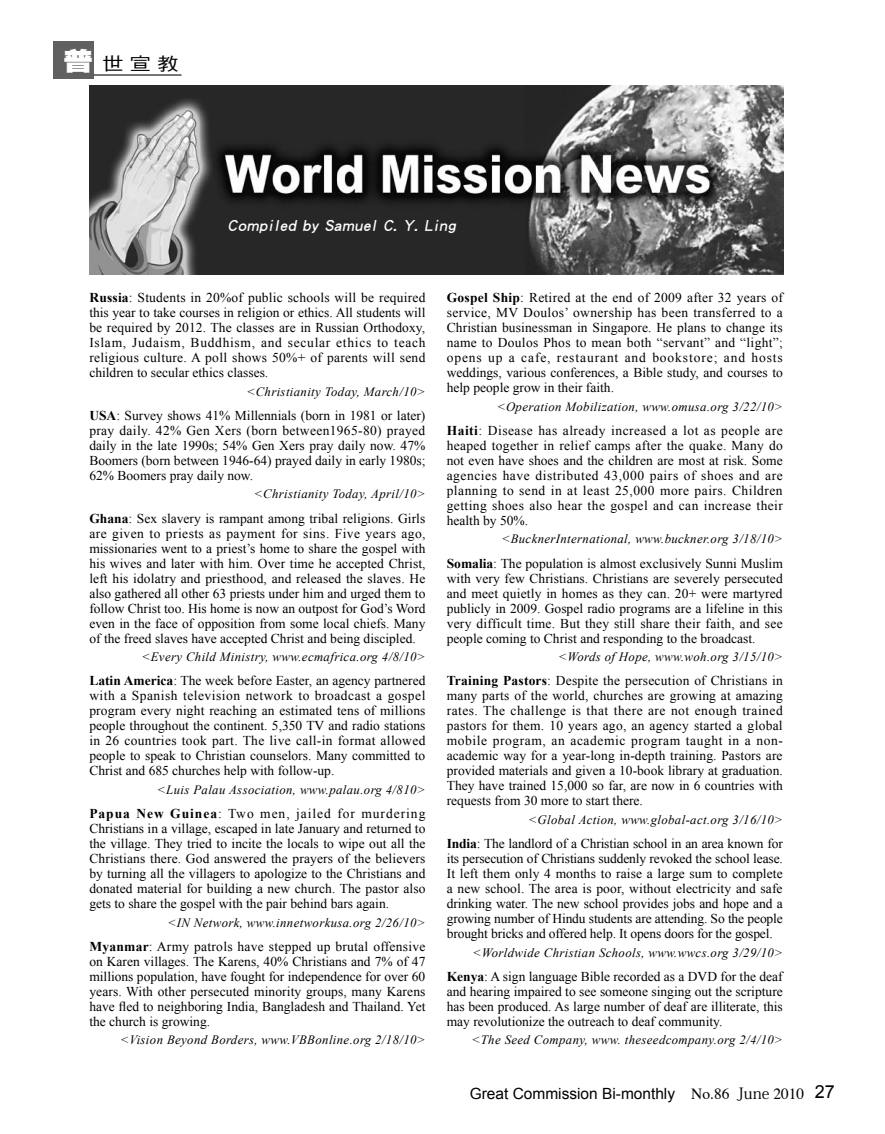
<style>
.page{position:relative;width:885px;height:1134px;background:#fff}
.page>*{position:absolute;margin:0;border:0;box-sizing:border-box;transform-origin:0 0}
.t1{font:17.85px "DF Hei Std W5";color:#000;scale:1.18 1}
.t2{font:italic 16.5px "DF Hei Std W7";color:#fff}
.t3{font:15.45px "Arial";color:#000}
.t4{font:13.5px/15px "Times New Roman";color:#000;text-align:justify}
.t5{font:italic 12.75px "Times New Roman";letter-spacing:.03em;color:#000}
.s1{font-family:"DF Hei Std W12";font-size:25.5px;color:#fff}
.s2{font-weight:700}
.s3{font-family:"Times"}
.s4{font-family:"Koz Min Std"}
.s5{font-size:18px}
</style>
<div class="page">
<img style="left:89px;top:85px;width:694px;height:190px">
<div style="left:53px;top:41px;width:41px;height:37px;background:#606060"></div>
<hr style="left:94px;top:74px;width:87px;height:2px;background:#000">
<h1 class="t1" style="left:63px;top:54px;width:99px"><span class="s1">普</span>世宣教</h1>
<p class="t2" style="left:227px;top:216px;width:232px">Compiled by Samuel C. Y. Ling</p>
<p class="t4" style="left:89px;top:290px;width:337px"><span class="s2">Russia</span>: Students in 20%of public schools will be required this year to take courses in religion or ethics. All students will be required by 2012. The classes are in Russian Orthodoxy, Islam, Judaism, Buddhism, and secular ethics to teach religious culture. A poll shows 50%+ of parents will send children to secular ethics classes.</p>
<p class="t5" style="left:247px;top:384px;width:180px">&lt;Christianity Today, March/10&gt;</p>
<p class="t4" style="left:89px;top:408px;width:337px"><span class="s2">USA</span>: Survey shows 41% Millennials (born in 1981 or later) pray daily. 42% Gen Xers (born between1965-80) prayed daily in the late 1990s; 54% Gen Xers pray daily now. 47% Boomers (born between 1946-64) prayed daily in early 1980s; 62% Boomers pray daily now.</p>
<p class="t5" style="left:254px;top:487px;width:173px">&lt;Christianity Today, April/10&gt;</p>
<p class="t4" style="left:89px;top:510px;width:337px"><span class="s2">Ghana</span>: Sex slavery is rampant among tribal religions. Girls are given to priests as payment for sins. Five years ago, missionaries went to a priest’s home to share the gospel with his wives and later with him. Over time he accepted Christ, left his idolatry and priesthood, and released the slaves. He also gathered all other 63 priests under him and urged them to follow Christ too. His home is now an outpost for God’s Word even in the face of opposition from some local chiefs. Many of the freed slaves have accepted Christ and being discipled.</p>
<p class="t5" style="left:142px;top:650px;width:285px">&lt;Every Child Ministry, www.ecmafrica.org 4/8/10&gt;</p>
<p class="t4" style="left:89px;top:673px;width:337px"><span class="s2">Latin America</span>: The week before Easter, an agency partnered with a Spanish television network to broadcast a gospel program every night reaching an estimated tens of millions people throughout the continent. 5,350 TV and radio stations in 26 countries took part. The live call-in format allowed people to speak to Christian counselors. Many committed to Christ and 685 churches help with follow-up.</p>
<p class="t5" style="left:157px;top:782px;width:269px">&lt;Luis Palau Association, www.palau.org 4/810&gt;</p>
<p class="t4" style="left:89px;top:806px;width:337px"><span class="s2">Papua New Guinea</span>: Two men, jailed for murdering Christians in a village, escaped in late January and returned to the village. They tried to incite the locals to wipe out all the Christians there. God answered the prayers of the believers by turning all the villagers to apologize to the Christians and donated material for building a new church. The pastor also gets to share the gospel with the pair behind bars again.</p>
<p class="t5" style="left:168px;top:915px;width:259px">&lt;IN Network, www.innetworkusa.org 2/26/10&gt;</p>
<p class="t4" style="left:89px;top:939px;width:337px"><span class="s2">Myanmar</span>: Army patrols have stepped up brutal offensive on Karen villages. The Karens, 40% Christians and 7% of 47 millions population, have fought for independence for over 60 years. With other persecuted minority groups, many Karens have fled to neighboring India, Bangladesh and Thailand. Yet the church is growing.</p>
<p class="t5" style="left:120px;top:1033px;width:306px">&lt;Vision Beyond Borders, www.VBBonline.org 2/18/10&gt;</p>
<p class="t4" style="left:446px;top:290px;width:337px"><span class="s2">Gospel Ship</span>: Retired at the end of 2009 after 32 years of service, MV Doulos’ ownership has been transferred to a Christian businessman in Singapore. He plans to change its name to Doulos Phos to mean both “servant” and “light”; opens up a cafe, restaurant and bookstore; and hosts weddings, various conferences, a Bible study, and courses to help people grow in their faith.</p>
<p class="t5" style="left:497px;top:399px;width:287px">&lt;Operation Mobilization, www.omusa.org 3/22/10&gt;</p>
<p class="t4" style="left:446px;top:423px;width:337px"><span class="s2">Haiti</span>: Disease has already increased a lot as people are heaped together in relief camps after the quake. Many do not even have shoes and the children are most at risk. Some agencies have distributed 43,000 pairs of shoes and are planning to send in at least 25,000 more pairs. Children getting shoes also hear the gospel and can increase their health by 50%.</p>
<p class="t5" style="left:501px;top:532px;width:282px">&lt;BucknerInternational, www.buckner.org 3/18/10&gt;</p>
<p class="t4" style="left:446px;top:555px;width:337px"><span class="s2">Somalia</span>: The population is almost exclusively Sunni Muslim with very few Christians. Christians are severely persecuted and meet quietly in homes as they can. 20+ were martyred publicly in 2009. Gospel radio programs are a lifeline in this very difficult time. But they still share their faith, and see people coming to Christ and responding to the broadcast.</p>
<p class="t5" style="left:558px;top:650px;width:226px">&lt;Words of Hope, www.woh.org 3/15/10&gt;</p>
<p class="t4" style="left:446px;top:673px;width:337px"><span class="s2">Training Pastors</span>: Despite the persecution of Christians in many parts of the world, churches are growing at amazing rates. The challenge is that there are not enough trained pastors for them. 10 years ago, an agency started a global mobile program, an academic program taught in a non&shy;academic way for a year-long in-depth training. Pastors are provided materials and given a 10-book library at graduation.<br>They have trained 15,000 so far, are now in 6 countries with requests from 30 more to start there.</p>
<p class="t5" style="left:528px;top:812px;width:256px">&lt;Global Action, www.global-act.org 3/16/10&gt;</p>
<p class="t4" style="left:446px;top:836px;width:337px"><span class="s2">India</span>: The landlord of a Christian school in an area known for its persecution of Christians suddenly revoked the school lease.<br>It left them only 4 months to raise a large sum to complete a new school. The area is poor, without electricity and safe drinking water. The new school provides jobs and hope and a growing number of Hindu students are attending. So the people brought bricks and offered help. It opens doors for the gospel.</p>
<p class="t5" style="left:473px;top:945px;width:311px">&lt;Worldwide Christian Schools, www.wwcs.org 3/29/10&gt;</p>
<p class="t4" style="left:446px;top:969px;width:337px"><span class="s2">Kenya</span>: A sign language Bible recorded as a DVD for the deaf and hearing impaired to see someone singing out the scripture has been produced. As large number of deaf are illiterate, this may revolutionize the outreach to deaf community.</p>
<p class="t5" style="left:471px;top:1033px;width:312px">&lt;The Seed Company, www. theseedcompany.org 2/4/10&gt;</p>
<p class="t3" style="left:469px;top:1085px;width:366px">Great Commission Bi-monthly <span class="s3">No.86</span> <span class="s4">June</span> <span class="s3">2010</span> <span class="s5">27</span></p>
</div>
